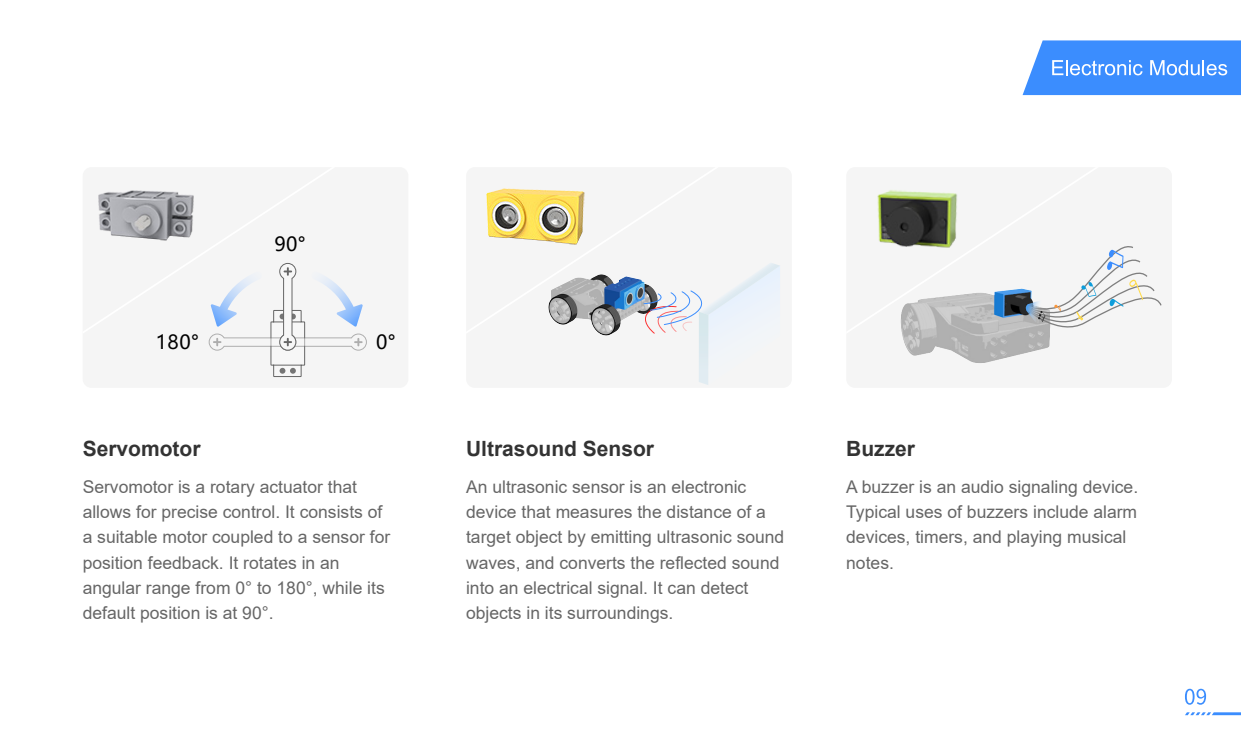
<style>
.page{position:relative;width:1241px;height:745px;background:#fff}
.page>*{position:absolute;margin:0;border:0;box-sizing:border-box;transform-origin:0 0}
.t1{font:700 21px "Arial";color:#333}
.t2{font:19.25px "Microsoft Ya Hei";color:#000}
.t3{font:17.5px/25.2px "Arial";color:#666}
</style>
<div class="page">
<div style="left:466px;top:167px;width:325px;height:220px;background:#f5f5f5;border-radius:9px"></div>
<div style="left:846px;top:167px;width:325px;height:220px;background:#f5f5f5;border-radius:9px"></div>
<div style="left:83px;top:167px;width:325px;height:220px;background:#f5f5f5;border-radius:9px"></div>
<img style="left:486px;top:188px;width:99px;height:57px">
<img style="left:548px;top:274px;width:95px;height:61px">
<svg style="left:643px;top:263px;width:137px;height:122px"></svg>
<img style="left:877px;top:190px;width:80px;height:58px">
<img style="left:900px;top:289px;width:150px;height:74px">
<svg style="left:1025px;top:246px;width:137px;height:91px"></svg>
<svg style="left:209px;top:263px;width:158px;height:114px"></svg>
<img style="left:98px;top:190px;width:95px;height:51px">
<svg style="left:1185px;top:688px;width:20px;height:16px"></svg>
<svg style="left:1186px;top:712px;width:54px;height:2px"></svg>
<svg style="left:1022px;top:40px;width:218px;height:55px;background:#549bfe"></svg>
<p class="t2" style="left:274px;top:231px;width:33px">90°</p>
<p class="t2" style="left:156px;top:328px;width:45px">180°</p>
<p class="t2" style="left:376px;top:328px;width:21px">0°</p>
<p class="t1" style="left:83px;top:434px;width:119px">Servomotor</p>
<p class="t3" style="left:83px;top:474px;width:309px">Servomotor is a rotary actuator that allows for precise control. It consists of a suitable motor coupled to a sensor for position feedback. It rotates in an angular range from 0° to 180°, while its default position is at 90°.</p>
<p class="t1" style="left:466px;top:434px;width:189px">Ultrasound Sensor</p>
<p class="t3" style="left:466px;top:474px;width:320px">An ultrasonic sensor is an electronic device that measures the distance of a target object by emitting ultrasonic sound waves, and converts the reflected sound into an electrical signal. It can detect objects in its surroundings.</p>
<p class="t1" style="left:846px;top:434px;width:70px">Buzzer</p>
<p class="t3" style="left:846px;top:474px;width:293px">A buzzer is an audio signaling device.<br>Typical uses of buzzers include alarm devices, timers, and playing musical notes.</p>
</div>
